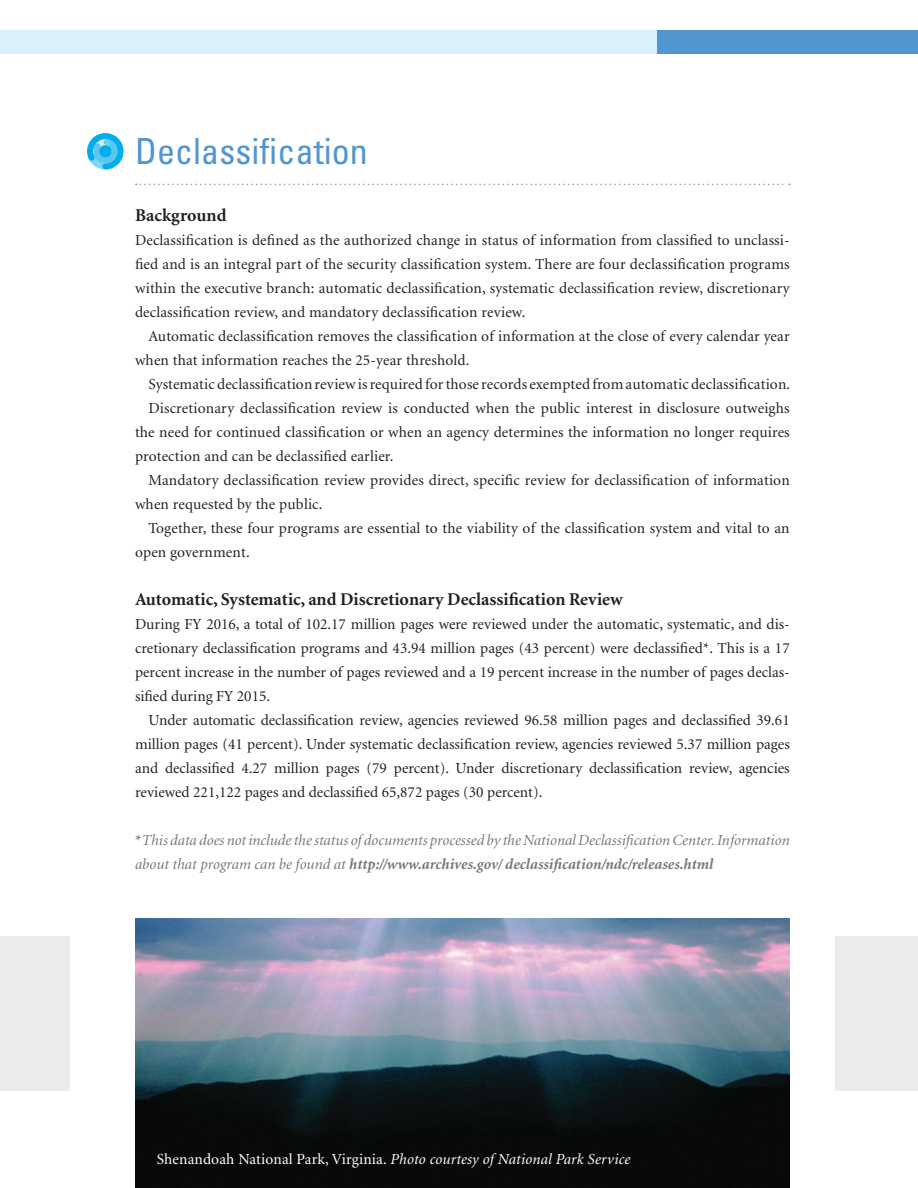
<style>
.page{position:relative;width:918px;height:1188px;background:#fff}
.page>*{position:absolute;margin:0;border:0;box-sizing:border-box;transform-origin:0 0}
.t1{font:condensed 36px "Univers";color:#5296d1}
.t2{font:700 18px "Minion";color:#231f20}
.t3{font:15.3px/24px "Minion";letter-spacing:.01em;color:#231f20;text-align:justify}
.t4{font:italic 15.3px/24px "Minion";color:#76787b}
.t5{font:italic 15.3px "Minion";letter-spacing:.01em;color:#fff}
.s1{font-weight:700;font-style:normal}
.s2{font-weight:700}
.s3{font-style:normal}
</style>
<div class="page">
<svg style="left:87px;top:133px;width:37px;height:37px"></svg>
<div style="left:99px;top:145px;width:13px;height:13px;background:#00aeef;border-radius:50%"></div>
<svg style="left:136px;top:184px;width:654px;height:1px"></svg>
<div style="left:836px;top:937px;width:82px;height:154px;background:#ebebeb"></div>
<div style="left:0;top:937px;width:69px;height:154px;background:#ebebeb"></div>
<img style="left:135px;top:918px;width:655px;height:270px">
<div style="left:657px;top:30px;width:261px;height:24px;background:#5296d1"></div>
<div style="left:0;top:30px;width:657px;height:24px;background:#d9f1fb"></div>
<h1 class="t1" style="left:135px;top:128px;width:234px">Declassification</h1>
<h2 class="t2" style="left:135px;top:206px;width:93px">Background</h2>
<p class="t3" style="left:135px;top:228px;width:656px">Declassification is defined as the authorized change in status of information from classified to unclassi&shy;fied and is an integral part of the security classification system. There are four declassification programs within the executive branch: automatic declassification, systematic declassification review, discretionary declassification review, and mandatory declassification review.</p>
<p class="t3" style="left:135px;top:324px;width:656px;text-indent:13px">Automatic declassification removes the classification of information at the close of every calendar year when that information reaches the 25-year threshold.</p>
<p class="t3" style="left:148px;top:372px;width:643px">Systematic declassification review is required for those records exempted from automatic declassification.</p>
<p class="t3" style="left:135px;top:396px;width:656px;text-indent:13px">Discretionary declassification review is conducted when the public interest in disclosure outweighs the need for continued classification or when an agency determines the information no longer requires protection and can be declassified earlier.</p>
<p class="t3" style="left:135px;top:468px;width:656px;text-indent:13px">Mandatory declassification review provides direct, specific review for declassification of information when requested by the public.</p>
<p class="t3" style="left:135px;top:516px;width:656px;text-indent:13px">Together, these four programs are essential to the viability of the classification system and vital to an open government.</p>
<h2 class="t2" style="left:135px;top:590px;width:489px">Automatic, Systematic, and Discretionary Declassification Review</h2>
<p class="t3" style="left:135px;top:612px;width:656px">During FY 2016, a total of 102.17 million pages were reviewed under the automatic, systematic, and dis&shy;cretionary declassification programs and 43.94 million pages (43 percent) were declassified*. This is a 17 percent increase in the number of pages reviewed and a 19 percent increase in the number of pages declas&shy;sified during FY 2015.</p>
<p class="t3" style="left:135px;top:708px;width:656px;text-indent:13px">Under automatic declassification review, agencies reviewed 96.58 million pages and declassified 39.61 million pages (41 percent). Under systematic declassification review, agencies reviewed 5.37 million pages and declassified 4.27 million pages (79 percent). Under discretionary declassification review, agencies reviewed 221,122 pages and declassified 65,872 pages (30 percent).</p>
<p class="t4" style="left:135px;top:828px;width:656px"><span class="s1">*</span>This data does not include the status of documents processed by the National Declassification Center. Information about that program can be found at <span class="s2">http://www.archives.gov/ declassification/ndc/releases.html</span></p>
<p class="t5" style="left:157px;top:1152px;width:475px"><span class="s3">Shenandoah National Park, Virginia.</span> Photo courtesy of National Park Service</p>
</div>
